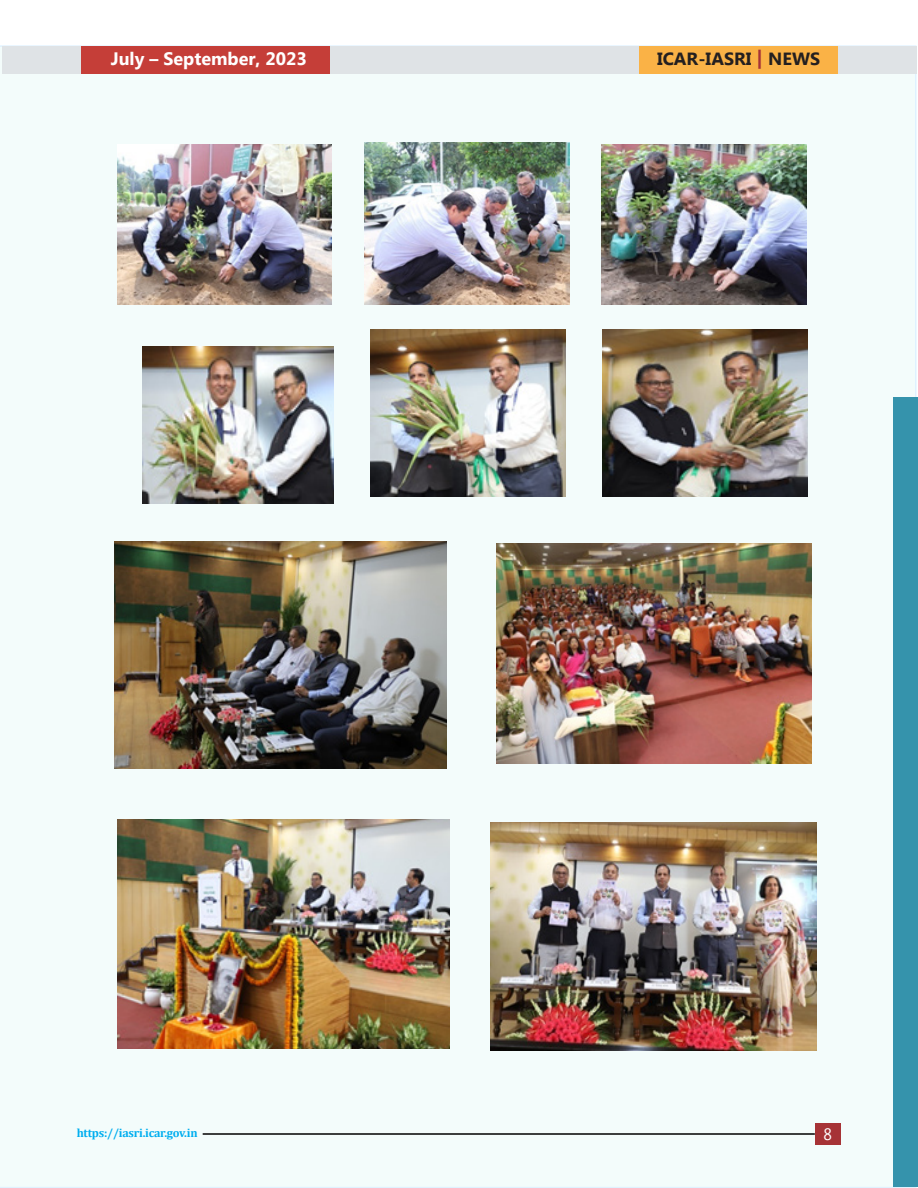
<style>
.page{position:relative;width:918px;height:1188px;background:#fff}
.page>*{position:absolute;margin:0;border:0;box-sizing:border-box;transform-origin:0 0}
.t1{font:700 18px "Microsoft New Tai Lue";color:#fff}
.t2{font:700 17.7px "Microsoft New Tai Lue";color:#231f20}
.t3{font:16.5px "Microsoft Tai Le";color:#fff;scale:.96 1}
.t4{font:700 12px "Cambria";letter-spacing:-.02em;color:#00aeef}
.s1{font-size:19.05px;color:#a63336}
</style>
<div class="page">
<div style="left:0;top:45px;width:916px;height:1143px;background:#f3fcfb"></div>
<div style="left:2px;top:46px;width:914px;height:27px;background:#dfe3e6"></div>
<div style="left:894px;top:397px;width:24px;height:790px;background:#3593ac"></div>
<div style="left:815px;top:1123px;width:26px;height:22px;background:#a63336"></div>
<hr style="left:203px;top:1133px;width:612px;height:2px;background:#000">
<div style="left:639px;top:46px;width:199px;height:27px;background:#fab246"></div>
<img style="left:117px;top:144px;width:214px;height:160px">
<img style="left:364px;top:142px;width:205px;height:162px">
<img style="left:601px;top:144px;width:205px;height:160px">
<img style="left:370px;top:330px;width:195px;height:166px">
<img style="left:603px;top:330px;width:205px;height:166px">
<img style="left:114px;top:542px;width:332px;height:226px">
<img style="left:497px;top:543px;width:315px;height:220px">
<img style="left:491px;top:822px;width:325px;height:229px">
<img style="left:117px;top:820px;width:332px;height:229px">
<img style="left:143px;top:347px;width:191px;height:157px">
<div style="left:82px;top:46px;width:248px;height:28px;background:#c53e38"></div>
<p class="t1" style="left:115px;top:48px;width:131px">July– Sep, 2023</p>
<p class="t2" style="left:657px;top:49px;width:165px">ICAR-IASRI <span class="s1">|</span> NEWS</p>
<p class="t1" style="left:111px;top:48px;width:35px">July</p>
<p class="t1" style="left:194px;top:48px;width:114px">tember, 2023</p>
<p class="t4" style="left:77px;top:1124px;width:122px">https://iasri.icar.gov.in</p>
<p class="t3" style="left:824px;top:1125px;width:10px">8</p>
</div>
